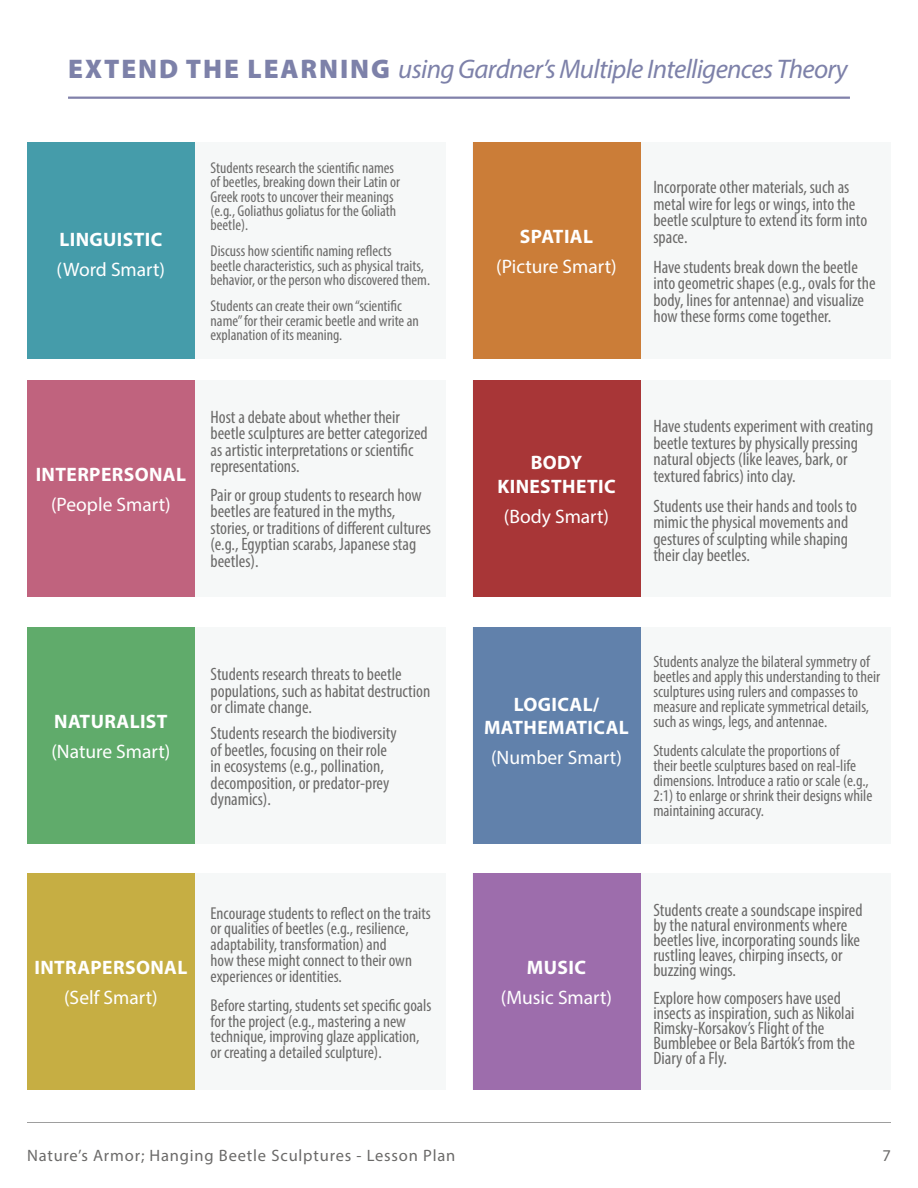
<style>
.page{position:relative;width:918px;height:1188px;background:#fff}
.page>*{position:absolute;margin:0;border:0;box-sizing:border-box;transform-origin:0 0}
.t1{font:italic 27px "Myriad Pro";letter-spacing:-.025em;color:#7d81a9}
.t2{font:19.5px "Myriad Pro";color:#fff}
.t3{font:700 19.5px/23.4px "Myriad Pro";letter-spacing:.02em;color:#fff;text-align:center}
.t4{font:condensed 18px/16.5px "Myriad Pro";color:#6b6a69}
.t5{font:condensed 17.25px/15.8px "Myriad Pro";color:#6b6a69}
.t6{font:condensed 16.5px/15px "Myriad Pro";color:#6b6a69}
.t7{font:16.5px "Myriad Pro";letter-spacing:.05em;color:#6b6a69}
.t8{font:condensed 15.75px/14.2px "Myriad Pro";color:#6b6a69}
.s1{font-weight:900;font-style:normal}
</style>
<div class="page">
<hr style="left:27px;top:1123px;width:864px;height:1px;background:#9e9e9e">
<hr style="left:68px;top:97px;width:782px;height:2px;background:#8181aa">
<div style="left:27px;top:143px;width:418px;height:216px;background:#f6f8f8"></div>
<div style="left:27px;top:381px;width:418px;height:216px;background:#f6f8f8"></div>
<div style="left:27px;top:627px;width:418px;height:216px;background:#f6f8f8"></div>
<div style="left:27px;top:874px;width:418px;height:216px;background:#f6f8f8"></div>
<div style="left:473px;top:143px;width:418px;height:216px;background:#f6f8f8"></div>
<div style="left:473px;top:381px;width:418px;height:216px;background:#f6f8f8"></div>
<div style="left:473px;top:627px;width:418px;height:216px;background:#f6f8f8"></div>
<div style="left:473px;top:874px;width:418px;height:216px;background:#f6f8f8"></div>
<div style="left:27px;top:143px;width:168px;height:216px;background:#459caa"></div>
<div style="left:27px;top:381px;width:168px;height:216px;background:#c0637e"></div>
<div style="left:27px;top:627px;width:168px;height:216px;background:#60ab6b"></div>
<div style="left:27px;top:874px;width:168px;height:216px;background:#c6ae43"></div>
<div style="left:473px;top:143px;width:167px;height:216px;background:#cb7d38"></div>
<div style="left:473px;top:381px;width:167px;height:216px;background:#a83637"></div>
<div style="left:473px;top:627px;width:167px;height:216px;background:#6181ab"></div>
<div style="left:473px;top:874px;width:167px;height:216px;background:#9d6dac"></div>
<h1 class="t1" style="left:68px;top:53px;width:781px"><span class="s1">EXTEND THE LEARNING</span> using Gardner’s Multiple Intelligences Theory</h1>
<p class="t3" style="left:59px;top:227px;width:105px">LINGUISTIC</p>
<p class="t2" style="left:57px;top:257px;width:110px">(Word Smart)</p>
<p class="t8" style="left:211px;top:161px;width:191px">Students research the scientific names of beetles, breaking down their Latin or Greek roots to uncover their meanings (e.g., Goliathus goliatus for the Goliath beetle).</p>
<p class="t8" style="left:211px;top:244px;width:221px">Discuss how scientific naming reflects<br>beetle characteristics, such as physical traits, behavior, or the person who discovered them.</p>
<p class="t8" style="left:211px;top:299px;width:210px">Students can create their own “scientific name” for their ceramic beetle and write an explanation of its meaning.</p>
<p class="t3" style="left:36px;top:462px;width:152px">INTERPERSONAL</p>
<p class="t2" style="left:51px;top:493px;width:121px">(People Smart)</p>
<p class="t4" style="left:211px;top:408px;width:219px">Host a debate about whether their beetle sculptures are better categorized as artistic interpretations or scientific representations.</p>
<p class="t4" style="left:211px;top:487px;width:222px">Pair or group students to research how beetles are featured in the myths, stories, or traditions of different cultures (e.g., Egyptian scarabs, Japanese stag beetles).</p>
<p class="t3" style="left:54px;top:709px;width:115px">NATURALIST</p>
<p class="t2" style="left:51px;top:739px;width:121px">(Nature Smart)</p>
<p class="t4" style="left:211px;top:666px;width:221px">Students research threats to beetle populations, such as habitat destruction or climate change.</p>
<p class="t4" style="left:211px;top:725px;width:188px">Students research the biodiversity of beetles, focusing on their role in ecosystems (e.g., pollination, decomposition, or predator-prey dynamics).</p>
<p class="t3" style="left:34px;top:955px;width:154px">INTRAPERSONAL</p>
<p class="t2" style="left:64px;top:986px;width:95px">(Self Smart)</p>
<p class="t5" style="left:211px;top:905px;width:222px">Encourage students to reflect on the traits or qualities of beetles (e.g., resilience, adaptability, transformation) and<br>how these might connect to their own experiences or identities.</p>
<p class="t5" style="left:211px;top:997px;width:222px">Before starting, students set specific goals for the project (e.g., mastering a new technique, improving glaze application, or creating a detailed sculpture).</p>
<p class="t3" style="left:520px;top:224px;width:75px">SPATIAL</p>
<p class="t2" style="left:496px;top:254px;width:122px">(Picture Smart)</p>
<p class="t4" style="left:653px;top:179px;width:215px">Incorporate other materials, such as metal wire for legs or wings, into the beetle sculpture to extend its form into space.</p>
<p class="t4" style="left:653px;top:258px;width:224px">Have students break down the beetle into geometric shapes (e.g., ovals for the body, lines for antennae) and visualize how these forms come together.</p>
<p class="t3" style="left:497px;top:450px;width:120px">BODY<br>KINESTHETIC</p>
<p class="t2" style="left:504px;top:504px;width:107px">(Body Smart)</p>
<p class="t4" style="left:653px;top:418px;width:222px">Have students experiment with creating beetle textures by physically pressing natural objects (like leaves, bark, or textured fabrics) into clay.</p>
<p class="t4" style="left:653px;top:497px;width:205px">Students use their hands and tools to mimic the physical movements and gestures of sculpting while shaping their clay beetles.</p>
<p class="t3" style="left:484px;top:692px;width:146px">LOGICAL/<br>MATHEMATICAL</p>
<p class="t2" style="left:491px;top:746px;width:132px">(Number Smart)</p>
<p class="t6" style="left:653px;top:654px;width:228px">Students analyze the bilateral symmetry of beetles and apply this understanding to their sculptures using rulers and compasses to measure and replicate symmetrical details, such as wings, legs, and antennae.</p>
<p class="t6" style="left:653px;top:743px;width:221px">Students calculate the proportions of<br>their beetle sculptures based on real-life dimensions. Introduce a ratio or scale (e.g., 2:1) to enlarge or shrink their designs while maintaining accuracy.</p>
<p class="t3" style="left:527px;top:955px;width:61px">MUSIC</p>
<p class="t2" style="left:501px;top:986px;width:113px">(Music Smart)</p>
<p class="t4" style="left:653px;top:902px;width:211px;line-height:15px">Students create a soundscape inspired by the natural environments where beetles live, incorporating sounds like rustling leaves, chirping insects, or buzzing wings.</p>
<p class="t4" style="left:653px;top:990px;width:203px;line-height:15px">Explore how composers have used insects as inspiration, such as Nikolai<br>Rimsky-Korsakov’s Flight of the<br>Bumblebee or Bela Bartók’s from the<br>Diary of a Fly.</p>
<p class="t7" style="left:27px;top:1145px;width:430px">Nature’s Armor; Hanging Beetle Sculptures - Lesson Plan</p>
<p class="t7" style="left:883px;top:1145px;width:10px">7</p>
</div>
